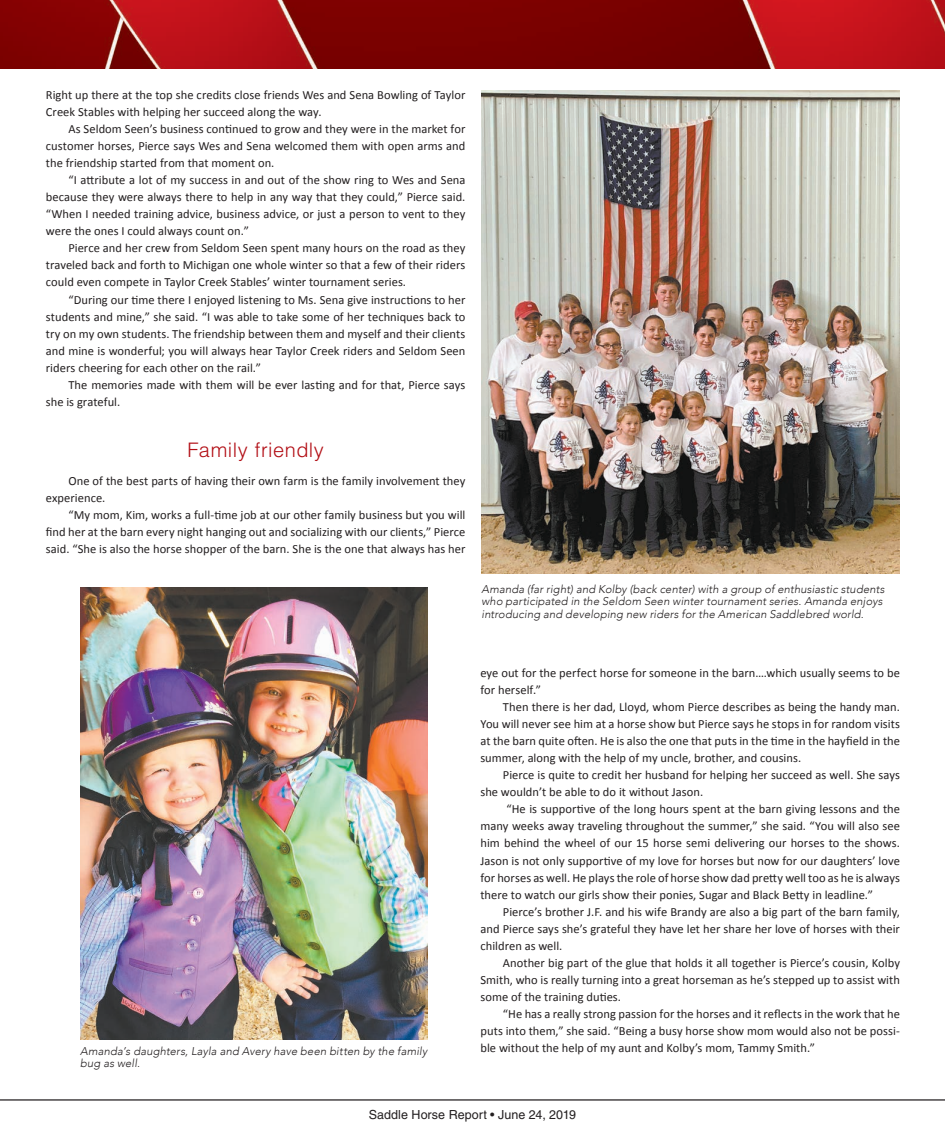
<style>
.page{position:relative;width:945px;height:1148px;background:#fff}
.page>*{position:absolute;margin:0;border:0;box-sizing:border-box;transform-origin:0 0}
.subheads_within_text{font:300 20px "Helvetica LT Std";letter-spacing:.025em;color:#b20e15}
.text{font:12.5px/17px "Calibri";letter-spacing:.005em;color:#231f20;text-align:justify}
.Publication_Date_pag{font:12.5px "Helvetica LT Std";letter-spacing:.005em;color:#231f20}
.cutline{font:italic 300 11.25px/12.5px "Avenir";letter-spacing:.015em;color:#231f20}
</style>
<div class="page">
<hr style="left:0;top:1099px;width:945px;height:1px;background:#231f20">
<img style="left:482px;top:90px;width:418px;height:484px">
<img style="left:80px;top:588px;width:348px;height:451px">
<img style="left:0;top:0;width:945px;height:69px">
<p class="text" style="left:46px;top:86px;width:421px">Right up there at the top she credits close friends Wes and Sena Bowling of Taylor<br>Creek Stables with helping her succeed along the way.</p>
<p class="text" style="left:46px;top:120px;width:421px;text-indent:23px">As Seldom Seen’s business continued to grow and they were in the market for customer horses, Pierce says Wes and Sena welcomed them with open arms and the friendship started from that moment on.</p>
<p class="text" style="left:46px;top:171px;width:421px;text-indent:23px">“I attribute a lot of my success in and out of the show ring to Wes and Sena because they were always there to help in any way that they could,” Pierce said. “When I needed training advice, business advice, or just a person to vent to they were the ones I could always count on.”</p>
<p class="text" style="left:46px;top:239px;width:421px;text-indent:23px">Pierce and her crew from Seldom Seen spent many hours on the road as they traveled back and forth to Michigan one whole winter so that a few of their riders could even compete in Taylor Creek Stables’ winter tournament series.</p>
<p class="text" style="left:46px;top:290px;width:421px;text-indent:23px">“During our time there I enjoyed listening to Ms. Sena give instructions to her students and mine,” she said. “I was able to take some of her techniques back to try on my own students. The friendship between them and myself and their clients and mine is wonderful; you will always hear Taylor Creek riders and Seldom Seen riders cheering for each other on the rail.”</p>
<p class="text" style="left:46px;top:375px;width:421px;text-indent:23px">The memories made with them will be ever lasting and for that, Pierce says she is grateful.</p>
<p class="subheads_within_text" style="left:187px;top:438px;width:138px">Family friendly</p>
<p class="text" style="left:46px;top:472px;width:421px;text-indent:22px">One of the best parts of having their own farm is the family involvement they experience.</p>
<p class="text" style="left:46px;top:506px;width:421px;text-indent:22px">“My mom, Kim, works a full-time job at our other family business but you will find her at the barn every night hanging out and socializing with our clients,” Pierce said. “She is also the horse shopper of the barn. She is the one that always has her</p>
<p class="cutline" style="left:482px;top:582px;width:405px">Amanda (far right) and Kolby (back center) with a group of enthusiastic students who participated in the Seldom Seen winter tournament series. Amanda enjoys introducing and developing new riders for the American Saddlebred world.</p>
<p class="text" style="left:480px;top:664px;width:421px">eye out for the perfect horse for someone in the barn….which usually seems to be for herself.”</p>
<p class="text" style="left:480px;top:698px;width:421px;text-indent:22px">Then there is her dad, Lloyd, whom Pierce describes as being the handy man.<br>You will never see him at a horse show but Pierce says he stops in for random visits at the barn quite often. He is also the one that puts in the time in the hayfield in the summer, along with the help of my uncle, brother, and cousins.</p>
<p class="text" style="left:480px;top:766px;width:421px;text-indent:22px">Pierce is quite to credit her husband for helping her succeed as well. She says she wouldn’t be able to do it without Jason.</p>
<p class="text" style="left:480px;top:800px;width:421px;text-indent:26px">“He is supportive of the long hours spent at the barn giving lessons and the many weeks away traveling throughout the summer,” she said. “You will also see him behind the wheel of our 15 horse semi delivering our horses to the shows.<br>Jason is not only supportive of my love for horses but now for our daughters’ love for horses as well. He plays the role of horse show dad pretty well too as he is always there to watch our girls show their ponies, Sugar and Black Betty in leadline.”</p>
<p class="text" style="left:480px;top:902px;width:421px;text-indent:22px">Pierce’s brother J.F. and his wife Brandy are also a big part of the barn family, and Pierce says she’s grateful they have let her share her love of horses with their children as well.</p>
<p class="text" style="left:480px;top:953px;width:421px;text-indent:22px">Another big part of the glue that holds it all together is Pierce’s cousin, Kolby Smith, who is really turning into a great horseman as he’s stepped up to assist with some of the training duties.</p>
<p class="text" style="left:480px;top:1004px;width:421px;text-align:right">“He has a really strong passion for the horses and it reflects in the work that he puts into them,” she said. “Being a busy horse show mom would also not be possi-</p>
<p class="cutline" style="left:80px;top:1044px;width:349px">Amanda’s daughters, Layla and Avery have been bitten by the family</p>
<p class="text" style="left:480px;top:1038px;width:336px">ble without the help of my aunt and Kolby’s mom, Tammy Smith.”</p>
<p class="cutline" style="left:80px;top:1057px;width:61px">bug as well.</p>
<p class="Publication_Date_pag" style="left:369px;top:1107px;width:209px">Saddle Horse Report • June 24, 2019</p>
</div>
